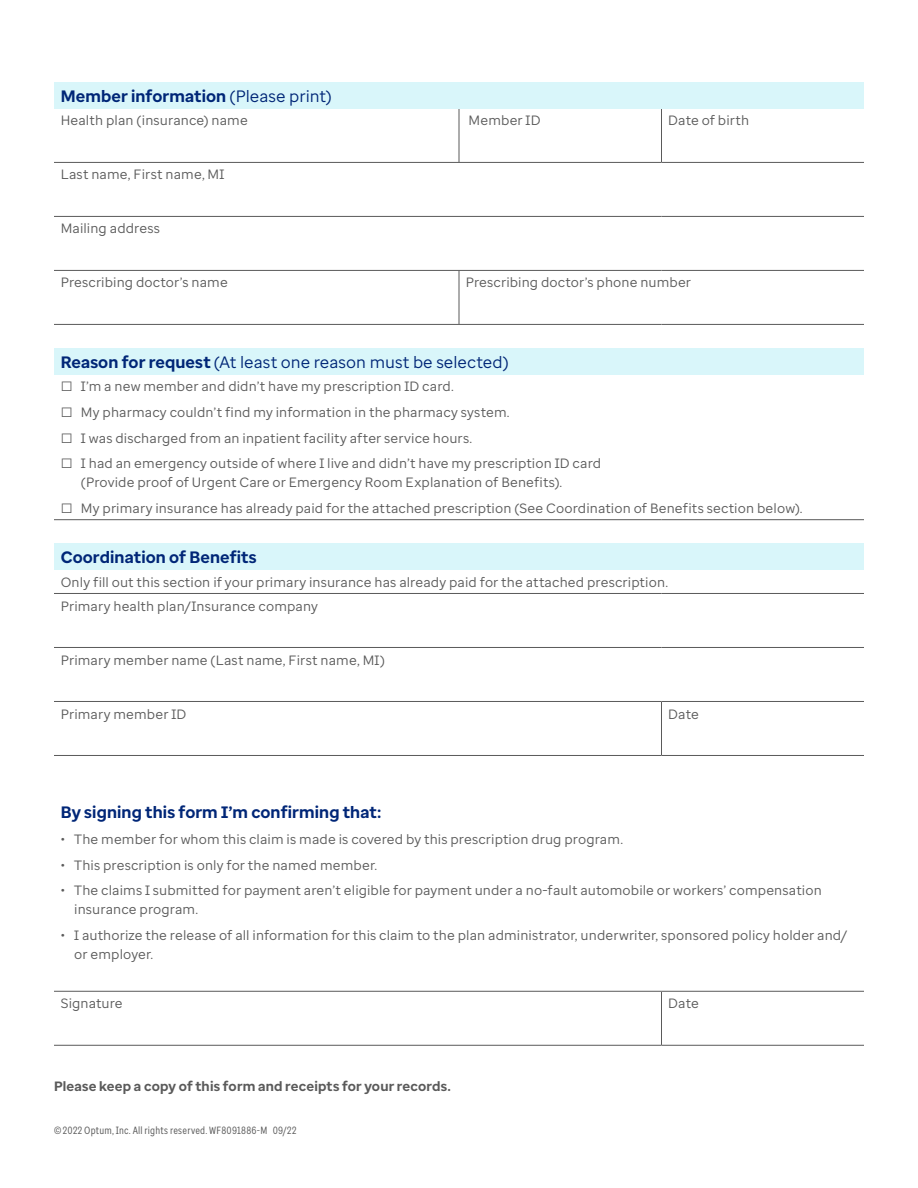
<style>
.page{position:relative;width:918px;height:1188px;background:#fff}
.page>*{position:absolute;margin:0;border:0;box-sizing:border-box;transform-origin:0 0}
.t1{font:700 16.5px "Optum Sans";letter-spacing:.005em;color:#002677}
.t2{font:16.5px "Optum Sans";color:#002677}
.t3{font:13.5px/18.9px "Optum Sans";letter-spacing:.01em;color:#5a5a5a}
.t4{font:700 13.5px "Optum Sans";letter-spacing:.015em;color:#5a5a5a}
.t5{font:10.5px "Optum Sans Cond";letter-spacing:.02em;color:#5a5a5a}
.s1{font-weight:400}
.s2{font-weight:700}
</style>
<div class="page">
<hr style="left:459px;top:108px;width:1px;height:54px;background:#5a5a5a">
<hr style="left:661px;top:108px;width:1px;height:54px;background:#5a5a5a">
<hr style="left:54px;top:162px;width:405px;height:1px;background:#5a5a5a">
<hr style="left:459px;top:162px;width:203px;height:1px;background:#5a5a5a">
<hr style="left:662px;top:162px;width:202px;height:1px;background:#5a5a5a">
<div style="left:54px;top:82px;width:810px;height:26px;background:#d9f6fa"></div>
<div style="left:54px;top:348px;width:810px;height:26px;background:#d9f6fa"></div>
<div style="left:54px;top:544px;width:810px;height:26px;background:#d9f6fa"></div>
<hr style="left:54px;top:216px;width:405px;height:1px;background:#5a5a5a">
<hr style="left:459px;top:216px;width:203px;height:1px;background:#5a5a5a">
<hr style="left:662px;top:216px;width:202px;height:1px;background:#5a5a5a">
<hr style="left:54px;top:270px;width:405px;height:1px;background:#5a5a5a">
<hr style="left:459px;top:270px;width:203px;height:1px;background:#5a5a5a">
<hr style="left:459px;top:271px;width:1px;height:53px;background:#5a5a5a">
<hr style="left:662px;top:270px;width:202px;height:1px;background:#5a5a5a">
<hr style="left:54px;top:324px;width:405px;height:1px;background:#5a5a5a">
<hr style="left:459px;top:324px;width:203px;height:1px;background:#5a5a5a">
<hr style="left:662px;top:324px;width:202px;height:1px;background:#5a5a5a">
<hr style="left:54px;top:519px;width:405px;height:1px;background:#5a5a5a">
<hr style="left:459px;top:519px;width:203px;height:1px;background:#5a5a5a">
<hr style="left:662px;top:519px;width:202px;height:1px;background:#5a5a5a">
<hr style="left:54px;top:593px;width:405px;height:1px;background:#5a5a5a">
<hr style="left:459px;top:593px;width:203px;height:1px;background:#5a5a5a">
<hr style="left:662px;top:593px;width:202px;height:1px;background:#5a5a5a">
<hr style="left:54px;top:647px;width:405px;height:1px;background:#5a5a5a">
<hr style="left:459px;top:647px;width:203px;height:1px;background:#5a5a5a">
<hr style="left:662px;top:647px;width:202px;height:1px;background:#5a5a5a">
<hr style="left:54px;top:701px;width:405px;height:1px;background:#5a5a5a">
<hr style="left:459px;top:701px;width:203px;height:1px;background:#5a5a5a">
<hr style="left:662px;top:701px;width:202px;height:1px;background:#5a5a5a">
<hr style="left:661px;top:702px;width:1px;height:53px;background:#5a5a5a">
<hr style="left:54px;top:755px;width:405px;height:1px;background:#5a5a5a">
<hr style="left:459px;top:755px;width:203px;height:1px;background:#5a5a5a">
<hr style="left:662px;top:755px;width:202px;height:1px;background:#5a5a5a">
<hr style="left:54px;top:991px;width:405px;height:1px;background:#5a5a5a">
<hr style="left:459px;top:991px;width:203px;height:1px;background:#5a5a5a">
<hr style="left:662px;top:991px;width:202px;height:1px;background:#5a5a5a">
<hr style="left:661px;top:992px;width:1px;height:53px;background:#5a5a5a">
<hr style="left:54px;top:1045px;width:405px;height:1px;background:#5a5a5a">
<hr style="left:459px;top:1045px;width:203px;height:1px;background:#5a5a5a">
<hr style="left:662px;top:1045px;width:202px;height:1px;background:#5a5a5a">
<h2 class="t1" style="left:61px;top:85px;width:273px">Member information <span class="s1">(Please print)</span></h2>
<p class="t3" style="left:61px;top:111px;width:189px">Health plan (insurance) name</p>
<p class="t3" style="left:469px;top:111px;width:73px">Member ID</p>
<p class="t3" style="left:668px;top:111px;width:82px">Date of birth</p>
<p class="t3" style="left:61px;top:165px;width:165px">Last name, First name, MI</p>
<p class="t3" style="left:61px;top:219px;width:101px">Mailing address</p>
<p class="t3" style="left:61px;top:273px;width:169px">Prescribing doctor’s name</p>
<p class="t3" style="left:466px;top:273px;width:227px">Prescribing doctor’s phone number</p>
<h2 class="t2" style="left:61px;top:351px;width:450px"><span class="s2">Reason for request</span> (At least one reason must be selected)</h2>
<p class="t3" style="left:61px;top:377px;width:395px">□ I’m a new member and didn’t have my prescription ID card.</p>
<p class="t3" style="left:61px;top:403px;width:450px">□ My pharmacy couldn’t find my information in the pharmacy system.</p>
<p class="t3" style="left:61px;top:428px;width:413px">□ I was discharged from an inpatient facility after service hours.</p>
<p class="t3" style="left:81px;top:454px;width:522px;text-indent:-20px">□ I had an emergency outside of where I live and didn’t have my prescription ID card (Provide proof of Urgent Care or Emergency Room Explanation of Benefits).</p>
<p class="t3" style="left:61px;top:499px;width:743px">□ My primary insurance has already paid for the attached prescription (See Coordination of Benefits section below).</p>
<h2 class="t1" style="left:61px;top:546px;width:198px">Coordination of Benefits</h2>
<p class="t3" style="left:61px;top:570px;width:609px;line-height:23.9px">Only fill out this section if your primary insurance has already paid for the attached prescription.<br>Primary health plan/Insurance company</p>
<p class="t3" style="left:61px;top:650px;width:326px">Primary member name (Last name, First name, MI)</p>
<p class="t3" style="left:61px;top:704px;width:127px">Primary member ID</p>
<p class="t3" style="left:668px;top:704px;width:32px">Date</p>
<h2 class="t1" style="left:61px;top:802px;width:322px">By signing this form I’m confirming that:</h2>
<p class="t3" style="left:61px;top:830px;width:564px">• The member for whom this claim is made is covered by this prescription drug program.</p>
<p class="t3" style="left:61px;top:855px;width:318px">• This prescription is only for the named member.</p>
<p class="t3" style="left:74px;top:881px;width:749px;text-indent:-14px">• The claims I submitted for payment aren’t eligible for payment under a no-fault automobile or workers’ compensation insurance program.</p>
<p class="t3" style="left:74px;top:926px;width:775px;text-indent:-14px">• I authorize the release of all information for this claim to the plan administrator, underwriter, sponsored policy holder and/ or employer.</p>
<p class="t3" style="left:61px;top:994px;width:63px">Signature</p>
<p class="t3" style="left:668px;top:994px;width:32px">Date</p>
<p class="t4" style="left:54px;top:1077px;width:399px">Please keep a copy of this form and receipts for your records.</p>
<p class="t5" style="left:54px;top:1124px;width:244px">© 2022 Optum, Inc. All rights reserved. WF8091886-M 09/22</p>
</div>
